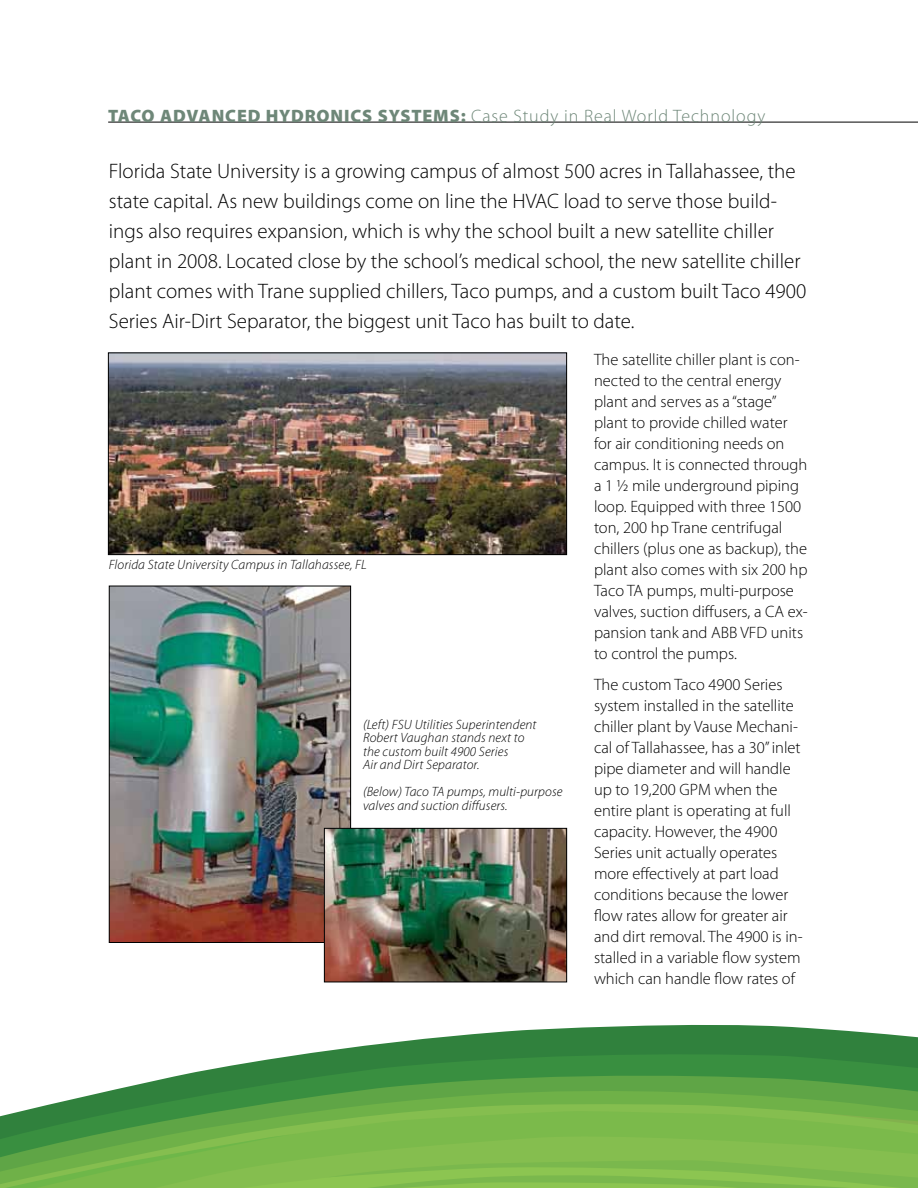
<style>
.page{position:relative;width:918px;height:1188px;background:#fff}
.page>*{position:absolute;margin:0;border:0;box-sizing:border-box;transform-origin:0 0}
.t1{font:300 21px/30px "Myriad Pro";color:#000}
.t2{font:300 18px "Myriad Pro";letter-spacing:.05em;color:#6e8778}
.t3{font:300 16.5px/21px "Myriad Pro";color:#000}
.t4{font:italic 300 13.5px/13.5px "Myriad Pro";letter-spacing:.01em;color:#000}
.s1{font-weight:900}
</style>
<div class="page">
<svg style="left:22px;top:1025px;width:896px;height:86px"></svg>
<svg style="left:0;top:1111px;width:918px;height:77px;background:#78b64b"></svg>
<hr style="left:108px;top:122px;width:810px;height:1px;background:#000">
<img style="left:110px;top:354px;width:455px;height:199px">
<div style="left:108px;top:352px;width:459px;height:203px;border:1px solid #000"></div>
<img style="left:111px;top:588px;width:238px;height:353px">
<div style="left:109px;top:586px;width:242px;height:357px;border:1px solid #000"></div>
<img style="left:326px;top:830px;width:239px;height:150px">
<div style="left:324px;top:828px;width:243px;height:154px;border:1px solid #000"></div>
<p class="t2" style="left:108px;top:105px;width:659px"><span class="s1">TACO ADVANCED HYDRONICS SYSTEMS:</span> Case Study in Real World Technology</p>
<p class="t1" style="left:109px;top:156px;width:699px">Florida State University is a growing campus of almost 500 acres in Tallahassee, the state capital. As new buildings come on line the HVAC load to serve those build&shy;ings also requires expansion, which is why the school built a new satellite chiller plant in 2008. Located close by the school’s medical school, the new satellite chiller plant comes with Trane supplied chillers, Taco pumps, and a custom built Taco 4900<br>Series Air-Dirt Separator, the biggest unit Taco has built to date.</p>
<p class="t3" style="left:594px;top:349px;width:215px">The satellite chiller plant is con&shy;nected to the central energy plant and serves as a “stage” plant to provide chilled water for air conditioning needs on campus. It is connected through a 1 ½ mile underground piping loop. Equipped with three 1500 ton, 200 hp Trane centrifugal chillers (plus one as backup), the plant also comes with six 200 hp<br>Taco TA pumps, multi-purpose valves, suction diffusers, a CA ex&shy;pansion tank and ABB VFD units to control the pumps.</p>
<p class="t3" style="left:594px;top:674px;width:210px">The custom Taco 4900 Series system installed in the satellite chiller plant by Vause Mechani&shy;cal of Tallahassee, has a 30” inlet pipe diameter and will handle up to 19,200 GPM when the entire plant is operating at full capacity. However, the 4900<br>Series unit actually operates more effectively at part load conditions because the lower flow rates allow for greater air and dirt removal. The 4900 is in&shy;stalled in a variable flow system which can handle flow rates of</p>
<p class="t4" style="left:109px;top:558px;width:260px">Florida State University Campus in Tallahassee, FL</p>
<p class="t4" style="left:363px;top:717px;width:175px">(Left) FSU Utilities Superintendent<br>Robert Vaughan stands next to the custom built 4900 Series<br>Air and Dirt Separator.</p>
<p class="t4" style="left:363px;top:785px;width:201px">(Below) Taco TA pumps, multi-purpose valves and suction diffusers.</p>
</div>
